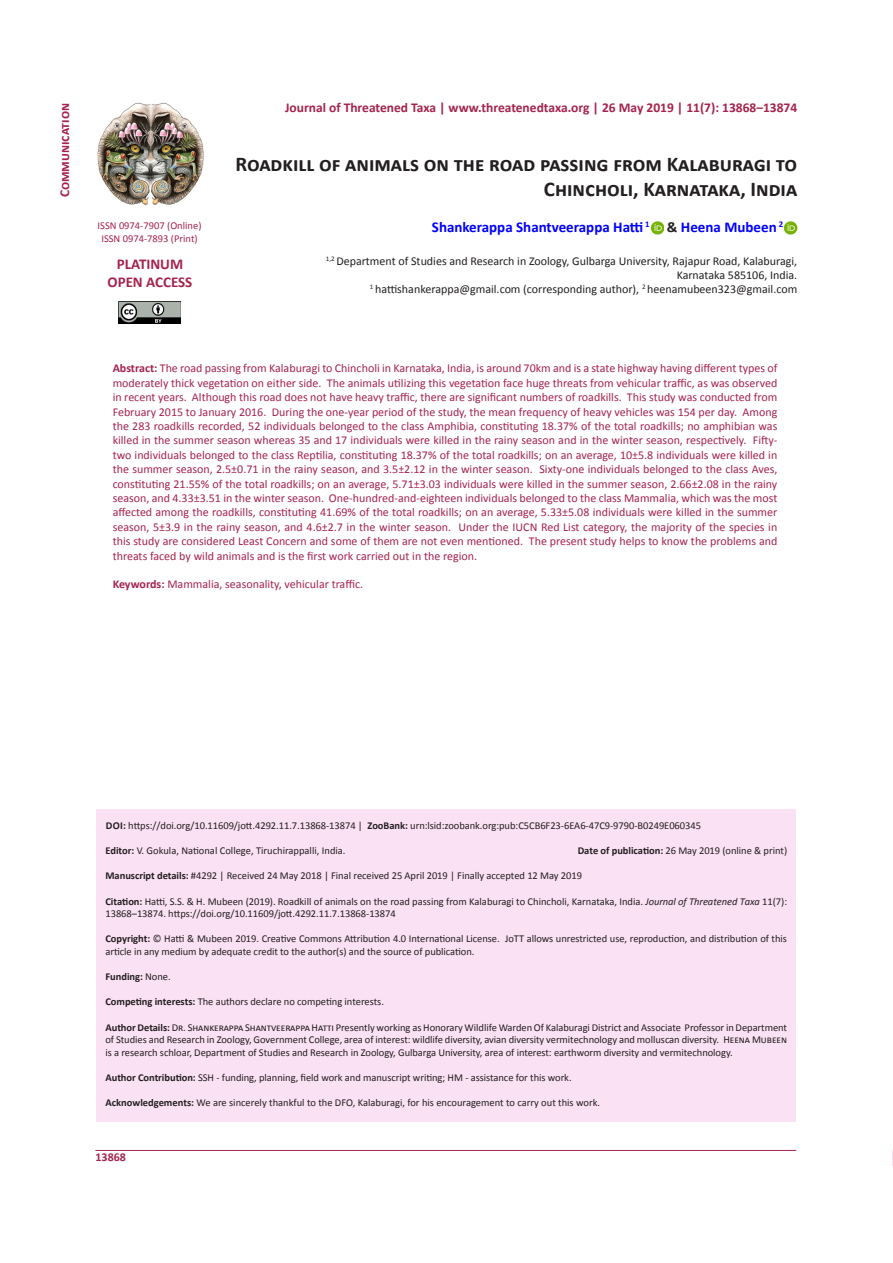
<style>
.page{position:relative;width:893px;height:1263px;background:#fff}
.page>*{position:absolute;margin:0;border:0;box-sizing:border-box;transform-origin:0 0}
.t1{font:700 21px/25.2px "Calibri";color:#231f20;text-align:right}
.t2{font:700 15px "Calibri";color:#00f}
.t3{font:15px "Calibri Bold 2";color:#a5234c}
.t4{font:13.5px "Calibri Bold 2";color:#a5234c}
.t5{font:700 13.5px "Calibri";color:#a5234c}
.t6{font:12px/14.4px "Calibri";color:#a5234c;text-align:justify}
.t7{font:12px "Calibri";color:#231f20}
.t8{font:12px "Calibri Bold 2";color:#a5234c}
.Body{font:10.5px/12.6px "Calibri";letter-spacing:-.005em;color:#231f20;text-align:justify}
.jott_notes_citation{font:10.5px/12.6px "Calibri";letter-spacing:-.005em;color:#231f20}
.jott_notes_citation-2{font:10.5px "Calibri";color:#a5234c}
.Body-2{font:10.5px "Calibri Bold 2";letter-spacing:-.005em;color:#231f20}
.s1{font-family:"Calibri Bold 2";font-weight:400;color:#231f20}
.s2{font-family:"Calibri Bold 2";font-weight:400}
.s3{font-family:"Calibri Bold 2"}
.s4{font-weight:700}
.s5{font-family:"Calibri 2"}
.s6{font-style:italic}
.s7{font-family:"Calibri"}
</style>
<div class="page">
<svg style="left:892px;top:1150px;width:1px;height:16px"></svg>
<div style="left:96px;top:809px;width:700px;height:313px;background:#fbe1f4"></div>
<img style="left:97px;top:102px;width:107px;height:103px">
<img style="left:118px;top:301px;width:63px;height:22px">
<svg style="left:651px;top:221px;width:13px;height:13px"></svg>
<svg style="left:784px;top:221px;width:13px;height:13px"></svg>
<hr style="left:95px;top:1150px;width:701px;height:1px;background:#a5234c">
<p class="t5" style="left:56px;top:197px;width:96px;rotate:-90deg">Communication</p>
<p class="jott_notes_citation-2" style="left:98px;top:219px;width:105px">ISSN 0974-7907 (Online)</p>
<p class="jott_notes_citation-2" style="left:101px;top:232px;width:98px">ISSN 0974-7893 (Print)</p>
<p class="t3" style="left:117px;top:255px;width:68px">PLATINUM</p>
<p class="t3" style="left:108px;top:273px;width:86px">OPEN ACCESS</p>
<p class="t4" style="left:285px;top:99px;width:514px">Journal of Threatened Taxa | www.threatenedtaxa.org | 26 May 2019 | 11(7): 13868–13874</p>
<p class="t1" style="left:236px;top:151px;width:563px">Roadkill of animals on the road passing from Kalaburagi to<br>Chincholi, Karnataka, India</p>
<p class="t2" style="left:432px;top:218px;width:353px">Shankerappa Shantveerappa Hatti <sup>1</sup> <span class="s1">&amp;</span> <span class="s2">Heena Mubeen</span> <sup>2</sup></p>
<p class="t7" style="left:326px;top:253px;width:473px"><sup>1,2</sup> Department of Studies and Research in Zoology, Gulbarga University, Rajapur Road, Kalaburagi,</p>
<p class="t7" style="left:677px;top:267px;width:122px">Karnataka 585106, India.</p>
<p class="t7" style="left:370px;top:282px;width:429px"><sup>1</sup> hattishankerappa@gmail.com (corresponding author), <sup>2</sup> heenamubeen323@gmail.com</p>
<p class="t6" style="left:113px;top:361px;width:666px"><span class="s3">Abstract:</span> The road passing from Kalaburagi to Chincholi in Karnataka, India, is around 70km and is a state highway having different types of moderately thick vegetation on either side. The animals utilizing this vegetation face huge threats from vehicular traffic, as was observed in recent years. Although this road does not have heavy traffic, there are significant numbers of roadkills. This study was conducted from February 2015 to January 2016. During the one-year period of the study, the mean frequency of heavy vehicles was 154 per day. Among the 283 roadkills recorded, 52 individuals belonged to the class Amphibia, constituting 18.37% of the total roadkills; no amphibian was killed in the summer season whereas 35 and 17 individuals were killed in the rainy season and in the winter season, respectively. Fifty&shy;two individuals belonged to the class Reptilia, constituting 18.37% of the total roadkills; on an average, 10±5.8 individuals were killed in the summer season, 2.5±0.71 in the rainy season, and 3.5±2.12 in the winter season. Sixty-one individuals belonged to the class Aves, constituting 21.55% of the total roadkills; on an average, 5.71±3.03 individuals were killed in the summer season, 2.66±2.08 in the rainy season, and 4.33±3.51 in the winter season. One-hundred-and-eighteen individuals belonged to the class Mammalia, which was the most affected among the roadkills, constituting 41.69% of the total roadkills; on an average, 5.33±5.08 individuals were killed in the summer season, 5±3.9 in the rainy season, and 4.6±2.7 in the winter season. Under the IUCN Red List category, the majority of the species in this study are considered Least Concern and some of them are not even mentioned. The present study helps to know the problems and threats faced by wild animals and is the first work carried out in the region.</p>
<p class="t6" style="left:113px;top:577px;width:252px"><span class="s4">Keywords:</span> Mammalia, seasonality, vehicular traffic.</p>
<p class="Body" style="left:106px;top:819px;width:597px"><span class="s3">DOI:</span> http<span class="s5">s</span>://doi.org/10.11609/jott.<span class="s5">4292.11.7.13868-13874 |</span> <span class="s3">ZooBank:</span> urn:lsid:zoobank.org:pub:C5CB6F23-6EA6-47C9-9790-B0249E060345</p>
<p class="Body" style="left:105px;top:844px;width:242px"><span class="s3">Editor:</span> V. Gokula, National College, Tiruchirappalli, India.</p>
<p class="Body" style="left:578px;top:844px;width:211px"><span class="s4">Date of publication:</span> 26 May 2019 (online &amp; print)</p>
<p class="jott_notes_citation" style="left:105px;top:870px;width:478px"><span class="s3">Manuscript details:</span> #4292 | Received 24 May 2018 | Final received 25 April 2019 | Finally accepted 12 May 2019</p>
<p class="jott_notes_citation" style="left:105px;top:895px;width:683px"><span class="s4">Citation:</span> Hatti, S.S. &amp; H. Mubeen (2019). Roadkill of animals on the road passing from Kalaburagi to Chincholi, Karnataka, India<span class="s5">.</span> <span class="s6">Journal of Threatened Taxa</span> 11(7):<br><span class="s5">13868–13874.</span> http<span class="s5">s</span>://doi.org/10.11609/jott.<span class="s5">4292.11.7.13868-13874</span></p>
<p class="jott_notes_citation" style="left:105px;top:933px;width:683px"><span class="s3">Copyright:</span> <span class="s5">©</span> Hatti &amp; Mubeen 2019. Creative Commons Attribution 4.0 International License. JoTT allows unrestricted use, reproduction, and distribution of this article in any medium by adequate credit to the author(s) and the source of publication.</p>
<p class="Body-2" style="left:105px;top:970px;width:67px">Funding: <span class="s7">None.</span></p>
<p class="Body" style="left:105px;top:996px;width:280px"><span class="s4">Competing interests:</span> The author<span class="s5">s</span> declare no competing interests.</p>
<p class="Body" style="left:105px;top:1021px;width:683px"><span class="s3">Author Details:</span> Dr. Shankerappa Shantveerappa Hatti Presently working as Honorary Wildlife Warden Of Kalaburagi District and Associate Professor in Department of Studies and Research in Zoology, Government College, area of interest: wildlife diversity, avian diversity vermitechnology and molluscan diversity. Heena Mubeen is a research schloar, Department of Studies and Research in Zoology, Gulbarga University, area of interest: earthworm diversity and vermitechnology.</p>
<p class="Body" style="left:105px;top:1071px;width:468px"><span class="s4">Author Contribution:</span> SSH - funding, planning, field work and manuscript writing; HM - assistance for this work.</p>
<p class="Body" style="left:105px;top:1096px;width:496px"><span class="s3">Acknowledgements:</span> We are sincerely thankful to the DFO, Kalaburagi, for his encouragement to carry out this work.</p>
<p class="t8" style="left:96px;top:1150px;width:32px">13868</p>
</div>
